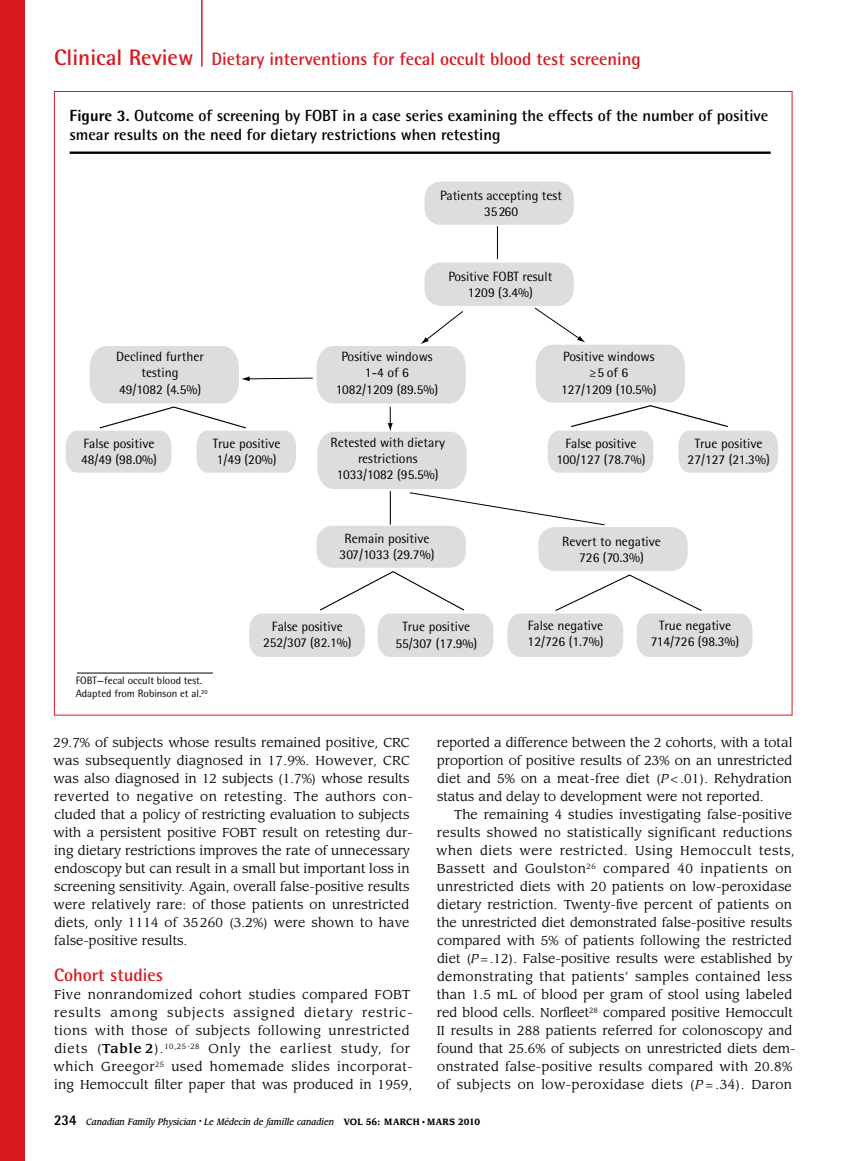
<style>
.page{position:relative;width:851px;height:1161px;background:#fff}
.page>*{position:absolute;margin:0;border:0;box-sizing:border-box;transform-origin:0 0}
.t1{font:700 18px "Rotis Semi Sans Std";color:#d71920}
.t2{font:700 16.2px/19.4px "Rotis Semi Sans Std";color:#000}
.t3{font:13.5px/16.2px "Rotis Semi Sans Std";color:#000;text-align:center}
.t4{font:12.75px/18px "Leawood Std";letter-spacing:.01em;color:#000}
.t5{font:12.75px/18px "Leawood Std";letter-spacing:.04em;color:#000}
.t6{font:10.8px/12.9px "Rotis Semi Sans Std";color:#000}
.t7{font:italic 500 9px "Leawood Std";color:#000;scale:.9 1}
.s1{font-size:22.5px}
.s2{font-weight:800}
.s3{font-weight:500}
.s4{font-style:italic}
.s5{font-family:"Rotis Semi Sans Std";font-weight:800;font-style:normal;font-size:15px}
.s6{font-weight:700;font-style:normal}
.s7{font-family:"Times";font-weight:400;font-style:normal}
</style>
<div class="page">
<div style="left:0;top:0;width:24px;height:1161px;background:#d71920"></div>
<hr style="left:201px;top:0;width:1px;height:67px;background:#d71920">
<div style="left:424px;top:182px;width:149px;height:43px;background:#dcddde;border-radius:16px"></div>
<div style="left:424px;top:263px;width:149px;height:43px;background:#dcddde;border-radius:16px"></div>
<hr style="left:70px;top:152px;width:700px;height:2px;background:#000">
<hr style="left:77px;top:673px;width:136px;height:1px;background:#000">
<hr style="left:497px;top:226px;width:1px;height:33px;background:#000">
<svg style="left:507px;top:574px;width:245px;height:83px"></svg>
<svg style="left:249px;top:571px;width:244px;height:86px"></svg>
<div style="left:316px;top:526px;width:150px;height:42px;background:#dcddde;border-radius:16px"></div>
<div style="left:538px;top:527px;width:149px;height:44px;background:#dcddde;border-radius:16px"></div>
<svg style="left:66px;top:307px;width:712px;height:219px"></svg>
<h1 class="t1" style="left:54px;top:48px;width:588px"><span class="s1">Clinical Review</span> Dietary interventions for fecal occult blood test screening</h1>
<p class="t2" style="left:70px;top:105px;width:700px"><span class="s2">Figure 3.</span> Outcome of screening by FOBT in a case series examining the effects of the number of positive smear results on the need for dietary restrictions when retesting</p>
<p class="t3" style="left:440px;top:187px;width:123px">Patients accepting test<br>35 260</p>
<p class="t3" style="left:116px;top:349px;width:89px">Declined further testing<br>49/1082 (4.5%)</p>
<p class="t3" style="left:81px;top:435px;width:77px;text-align:left">False positive<br>48/49 (98.0%)</p>
<p class="t3" style="left:213px;top:435px;width:69px;text-align:left">True positive<br>1/49 (20%)</p>
<p class="t3" style="left:448px;top:268px;width:106px">Positive FOBT result<br>1209 (3.4%)</p>
<p class="t3" style="left:336px;top:349px;width:104px">Positive windows<br>1-4 of 6<br>1082/1209 (89.5%)</p>
<p class="t3" style="left:561px;top:349px;width:97px">Positive windows ≥ 5 of 6<br>127/1209 (10.5%)</p>
<p class="t3" style="left:330px;top:434px;width:116px">Retested with dietary restrictions<br>1033/1082 (95.5%)</p>
<p class="t3" style="left:339px;top:530px;width:96px">Remain positive<br>307/1033 (29.7%)</p>
<p class="t3" style="left:556px;top:435px;width:90px">False positive<br>100/127 (78.7%)</p>
<p class="t3" style="left:687px;top:435px;width:84px">True positive<br>27/127 (21.3%)</p>
<p class="t3" style="left:562px;top:533px;width:100px">Revert to negative<br>726 (70.3%)</p>
<p class="t6" style="left:76px;top:674px;width:133px">FOBT—fecal occult blood test.<br>Adapted from Robinson et al.<sup>20</sup></p>
<p class="t3" style="left:263px;top:618px;width:90px">False positive<br>252/307 (82.1%)</p>
<p class="t3" style="left:395px;top:619px;width:83px">True positive<br>55/307 (17.9%)</p>
<p class="t3" style="left:527px;top:617px;width:77px;text-align:left">False negative<br>12/726 (1.7%)</p>
<p class="t3" style="left:651px;top:617px;width:90px">True negative<br>714/726 (98.3%)</p>
<p class="t4" style="left:53px;top:734px;width:361px">29.7% of subjects whose results remained positive, CRC was subsequently diagnosed in 17.9%. However, CRC was also diagnosed in 12 subjects (1.7%) whose results reverted to negative on retesting. The authors con&shy;cluded that a policy of restricting evaluation to subjects with a persistent positive FOBT result on retesting dur&shy;ing dietary restrictions improves the rate of unnecessary endoscopy but can result in a small but important loss in screening sensitivity. Again, overall false-positive results were relatively rare: of those patients on unrestricted diets, only 1114 of 35 260 (3.2%) were shown to have false-positive results.</p>
<h1 class="t1" style="left:54px;top:964px;width:110px">Cohort studies</h1>
<p class="t5" style="left:54px;top:986px;width:361px">Five nonrandomized cohort studies compared FOBT results among subjects assigned dietary restric&shy;tions with those of subjects following unrestricted diets (<span class="s3">Table 2</span>).<sup>10,25-28</sup> Only the earliest study, for which Greegor<sup>25</sup> used homemade slides incorporat&shy;ing Hemoccult filter paper that was produced in 1959,</p>
<p class="t4" style="left:437px;top:734px;width:357px;text-align:justify">reported a difference between the 2 cohorts, with a total proportion of positive results of 23% on an unrestricted diet and 5% on a meat-free diet (<span class="s4">P</span> &lt; .01). Rehydration status and delay to development were not reported.</p>
<p class="t4" style="left:436px;top:806px;width:361px;text-indent:18px">The remaining 4 studies investigating false-positive results showed no statistically significant reductions when diets were restricted. Using Hemoccult tests, Bassett and Goulston<sup>26</sup> compared 40 inpatients on unrestricted diets with 20 patients on low-peroxidase dietary restriction. Twenty-five percent of patients on the unrestricted diet demonstrated false-positive results compared with 5% of patients following the restricted diet (<span class="s4">P</span>=.12). False-positive results were established by demonstrating that patients’ samples contained less than 1.5 mL of blood per gram of stool using labeled red blood cells. Norfleet<sup>28</sup> compared positive Hemoccult II results in 288 patients referred for colonoscopy and found that 25.6% of subjects on unrestricted diets dem&shy;onstrated false-positive results compared with 20.8% of subjects on low-peroxidase diets (<span class="s4">P</span> = .34). Daron</p>
<p class="t7" style="left:54px;top:1116px;width:475px"><span class="s5">234</span> Canadian Family Physician <sup>•</sup> Le Médecin de famille canadien <span class="s6">VOL 56: MARCH</span> <span class="s7">•</span> <span class="s6">MARS 2010</span></p>
</div>
